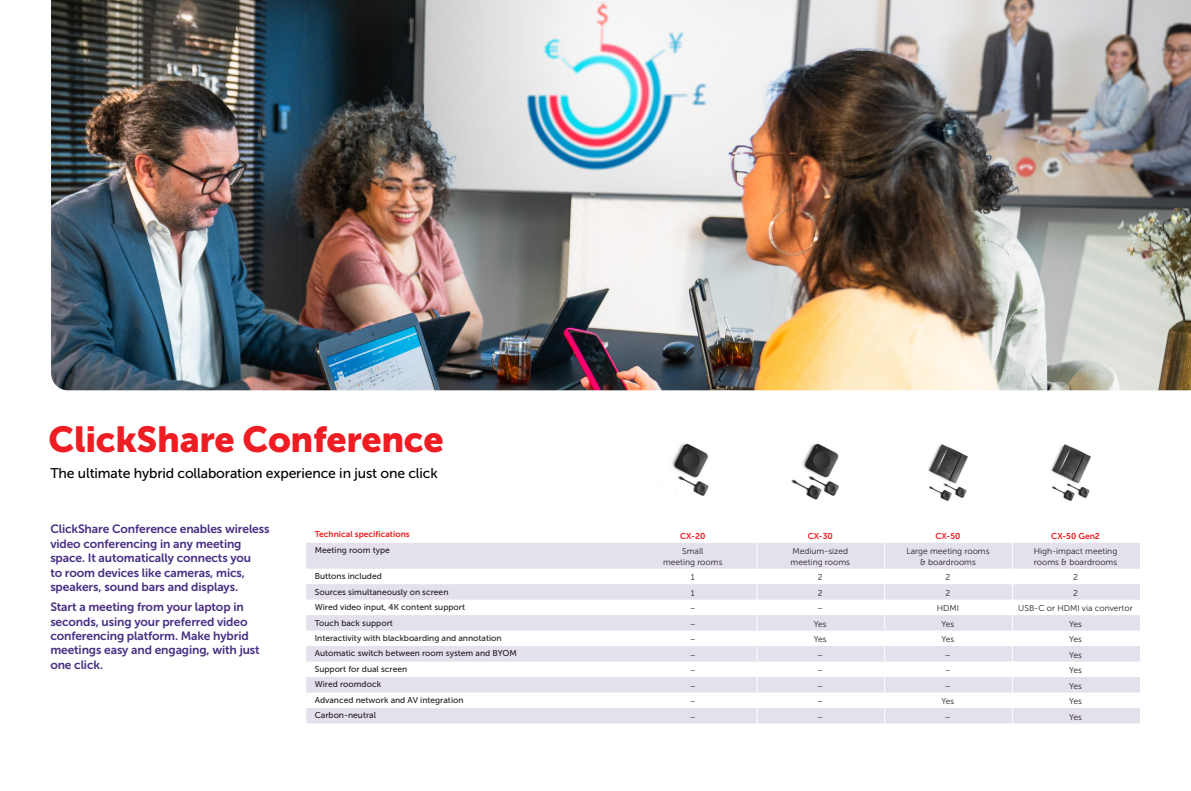
<style>
.page{position:relative;width:1191px;height:791px;background:#fff}
.page>*{position:absolute;margin:0;border:0;box-sizing:border-box;transform-origin:0 0}
.t1{font:36px "Museo Sans 900";letter-spacing:-.01em;color:#ee1d23}
.t2{font:14px "Museo Sans 500";letter-spacing:-.01em;color:#000}
.t3{font:12px/14.4px "Museo Sans 700";letter-spacing:-.01em;color:#482f83}
.t4{font:8.5px "Museo Sans 500";color:#231f20}
.t5{font:8.5px/10.4px "Museo Sans 300";color:#231f20;text-align:center}
.t6{font:8.5px "Museo Sans 700";color:#ee1d23}
</style>
<div class="page">
<img style="left:672px;top:443px;width:37px;height:53px">
<img style="left:791px;top:443px;width:48px;height:57px">
<img style="left:1051px;top:444px;width:40px;height:57px">
<img style="left:928px;top:444px;width:40px;height:57px">
<svg style="left:306px;top:543px;width:834px;height:180px;fill:#e4e0ec"></svg>
<svg style="left:884px;top:543px;width:1px;height:180px"></svg>
<svg style="left:756px;top:543px;width:1px;height:180px"></svg>
<svg style="left:1011px;top:543px;width:2px;height:180px"></svg>
<img style="left:51px;top:0;width:1140px;height:390px">
<h1 class="t1" style="left:49px;top:419px;width:396px">ClickShare Conference</h1>
<p class="t2" style="left:50px;top:466px;width:389px">The ultimate hybrid collaboration experience in just one click</p>
<p class="t3" style="left:50px;top:522px;width:221px">ClickShare Conference enables wireless video conferencing in any meeting space. It automatically connects you<br>to room devices like cameras, mics, speakers, sound bars and displays.</p>
<p class="t3" style="left:50px;top:600px;width:211px">Start a meeting from your laptop in seconds, using your preferred video conferencing platform. Make hybrid meetings easy and engaging, with just one click.</p>
<p class="t6" style="left:315px;top:529px;width:96px">Technical specifications</p>
<p class="t6" style="left:680px;top:531px;width:27px">CX-20</p>
<p class="t6" style="left:807px;top:531px;width:27px">CX-30</p>
<p class="t6" style="left:935px;top:531px;width:27px">CX-50</p>
<p class="t6" style="left:1051px;top:531px;width:50px">CX-50 Gen2</p>
<p class="t4" style="left:315px;top:546px;width:77px">Meeting room type</p>
<p class="t5" style="left:663px;top:546px;width:61px">Small<br>meeting rooms</p>
<p class="t5" style="left:790px;top:546px;width:61px;text-align:left">Medium-sized meeting rooms</p>
<p class="t5" style="left:906px;top:546px;width:85px">Large meeting rooms &amp; boardrooms</p>
<p class="t5" style="left:1033px;top:546px;width:85px;text-align:left">High-impact meeting rooms &amp; boardrooms</p>
<p class="t4" style="left:315px;top:571px;width:69px">Buttons included</p>
<p class="t5" style="left:690px;top:572px;width:5px">1</p>
<p class="t5" style="left:818px;top:572px;width:6px">2</p>
<p class="t5" style="left:945px;top:572px;width:6px">2</p>
<p class="t5" style="left:1073px;top:572px;width:6px">2</p>
<p class="t4" style="left:315px;top:587px;width:135px">Sources simultaneously on screen</p>
<p class="t5" style="left:690px;top:587px;width:5px">1</p>
<p class="t5" style="left:818px;top:587px;width:6px">2</p>
<p class="t5" style="left:945px;top:587px;width:6px">2</p>
<p class="t5" style="left:1073px;top:587px;width:6px">2</p>
<p class="t4" style="left:315px;top:602px;width:152px">Wired video input, 4K content support</p>
<p class="t5" style="left:689px;top:603px;width:8px">–</p>
<p class="t5" style="left:817px;top:603px;width:8px">–</p>
<p class="t5" style="left:936px;top:603px;width:24px">HDMI</p>
<p class="t5" style="left:1018px;top:603px;width:116px">USB-C or HDMI via convertor</p>
<p class="t4" style="left:315px;top:618px;width:80px">Touch back support</p>
<p class="t5" style="left:689px;top:618px;width:8px">–</p>
<p class="t5" style="left:814px;top:618px;width:14px">Yes</p>
<p class="t5" style="left:941px;top:618px;width:14px">Yes</p>
<p class="t5" style="left:1069px;top:618px;width:14px">Yes</p>
<p class="t4" style="left:315px;top:633px;width:188px">Interactivity with blackboarding and annotation</p>
<p class="t5" style="left:689px;top:634px;width:8px">–</p>
<p class="t5" style="left:814px;top:634px;width:14px">Yes</p>
<p class="t5" style="left:941px;top:634px;width:14px">Yes</p>
<p class="t5" style="left:1069px;top:634px;width:14px">Yes</p>
<p class="t4" style="left:315px;top:649px;width:204px">Automatic switch between room system and BYOM</p>
<p class="t5" style="left:689px;top:649px;width:8px">–</p>
<p class="t5" style="left:817px;top:649px;width:8px">–</p>
<p class="t5" style="left:945px;top:649px;width:8px">–</p>
<p class="t5" style="left:1069px;top:649px;width:14px">Yes</p>
<p class="t4" style="left:315px;top:664px;width:94px">Support for dual screen</p>
<p class="t5" style="left:689px;top:665px;width:8px">–</p>
<p class="t5" style="left:817px;top:665px;width:8px">–</p>
<p class="t5" style="left:945px;top:665px;width:8px">–</p>
<p class="t5" style="left:1069px;top:665px;width:14px">Yes</p>
<p class="t4" style="left:315px;top:680px;width:68px">Wired roomdock</p>
<p class="t5" style="left:689px;top:680px;width:8px">–</p>
<p class="t5" style="left:817px;top:680px;width:8px">–</p>
<p class="t5" style="left:945px;top:680px;width:8px">–</p>
<p class="t5" style="left:1069px;top:680px;width:14px">Yes</p>
<p class="t4" style="left:315px;top:695px;width:150px">Advanced network and AV integration</p>
<p class="t5" style="left:689px;top:696px;width:8px">–</p>
<p class="t5" style="left:817px;top:696px;width:8px">–</p>
<p class="t5" style="left:941px;top:696px;width:14px">Yes</p>
<p class="t5" style="left:1069px;top:696px;width:14px">Yes</p>
<p class="t4" style="left:315px;top:711px;width:63px">Carbon-neutral</p>
<p class="t5" style="left:689px;top:711px;width:8px">–</p>
<p class="t5" style="left:817px;top:711px;width:8px">–</p>
<p class="t5" style="left:945px;top:711px;width:8px">–</p>
<p class="t5" style="left:1069px;top:711px;width:14px">Yes</p>
</div>
